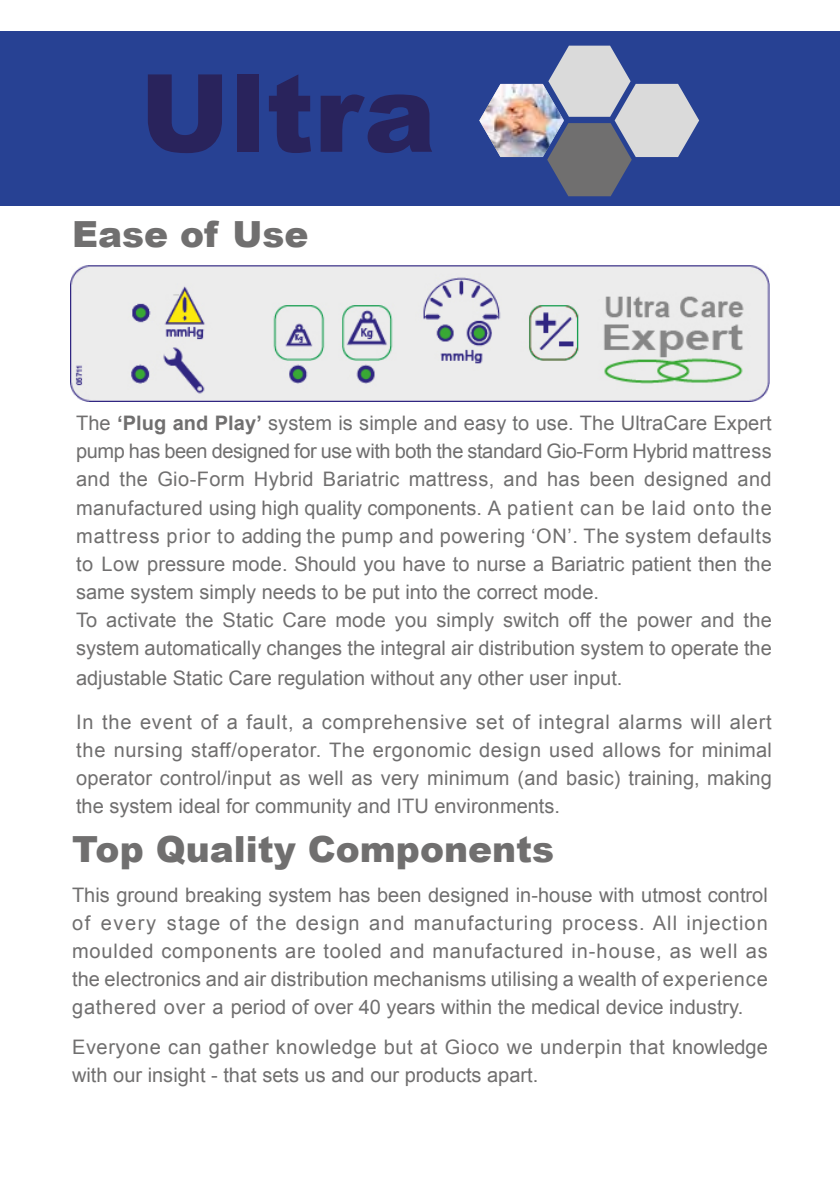
<style>
.page{position:relative;width:840px;height:1191px;background:#fff}
.page>*{position:absolute;margin:0;border:0;box-sizing:border-box;transform-origin:0 0}
.t1{font:900 108px "Arial";color:#29235c}
.t2{font:900 36px "Arial";color:#706f6f}
.t3{font:20px/28px "Arial";color:#706f6f}
.s1{font-weight:700}
</style>
<div class="page">
<div style="left:0;top:31px;width:839px;height:174px;background:#274193"></div>
<svg style="left:500px;top:46px;width:199px;height:151px"></svg>
<img style="left:479px;top:84px;width:84px;height:73px">
<img style="left:70px;top:265px;width:699px;height:136px">
<h1 class="t1" style="left:140px;top:35px;width:297px">Ultra</h1>
<h2 class="t2" style="left:72px;top:208px;width:238px">Ease of Use</h2>
<p class="t3" style="left:76px;top:409px;width:697px">The <span class="s1">‘Plug and Play’</span> system is simple and easy to use. The UltraCare Expert pump has been designed for use with both the standard Gio-Form Hybrid mattress and the Gio-Form Hybrid Bariatric mattress, and has been designed and manufactured using high quality components. A patient can be laid onto the mattress prior to adding the pump and powering ‘ON’. The system defaults to Low pressure mode. Should you have to nurse a Bariatric patient then the same system simply needs to be put into the correct mode.<br>To activate the Static Care mode you simply switch off the power and the system automatically changes the integral air distribution system to operate the</p>
<p class="t3" style="left:76px;top:663px;width:547px">adjustable Static Care regulation without any other user input.</p>
<p class="t3" style="left:76px;top:707px;width:697px;text-align:justify">In the event of a fault, a comprehensive set of integral alarms will alert the nursing staff/operator. The ergonomic design used allows for minimal operator control/input as well as very minimum (and basic) training, making the system ideal for community and ITU environments.</p>
<h2 class="t2" style="left:72px;top:823px;width:483px">Top Quality Components</h2>
<p class="t3" style="left:72px;top:881px;width:697px;text-align:justify">This ground breaking system has been designed in-house with utmost control of every stage of the design and manufacturing process. All injection moulded components are tooled and manufactured in-house, as well as the electronics and air distribution mechanisms utilising a wealth of experience gathered over a period of over 40 years within the medical device industry.</p>
<p class="t3" style="left:72px;top:1033px;width:697px">Everyone can gather knowledge but at Gioco we underpin that knowledge with our insight - that sets us and our products apart.</p>
</div>
